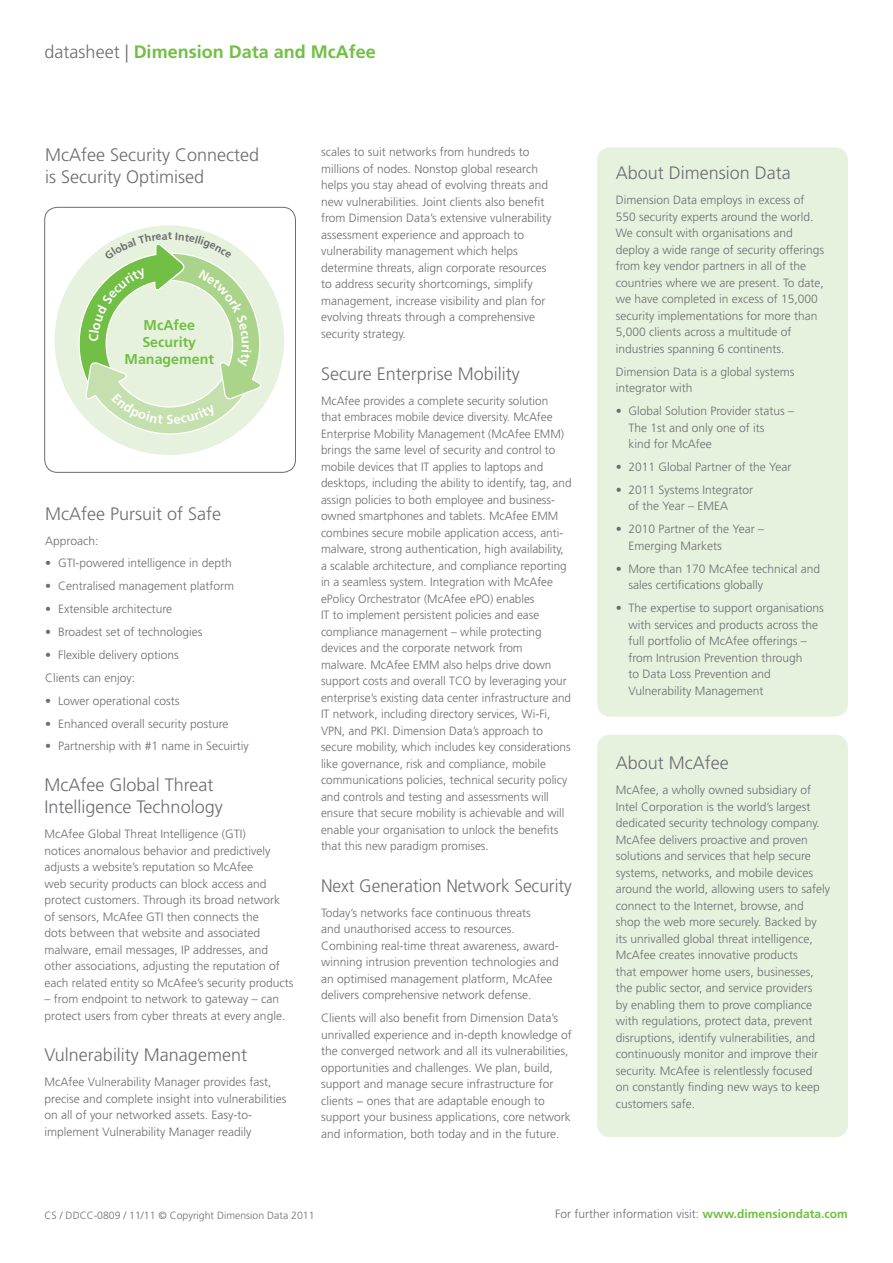
<style>
.page{position:relative;width:893px;height:1263px;background:#fff}
.page>*{position:absolute;margin:0;border:0;box-sizing:border-box;transform-origin:0 0}
.t1{font:300 18px/22.5px "Frutiger";color:#6c6d70}
.t2{font:700 18px "Frutiger";color:#71bf44}
.t3{font:300 18px "Frutiger";color:#6c6d70;scale:.96 1}
.t4{font:700 14.25px/17.1px "Frutiger";color:#71bf44;text-align:center}
.t5{font:300 12px/16.5px "Frutiger";color:#6c6d70}
.t6{font:300 10.5px "Frutiger";color:#6c6d70}
.s1{font-weight:300;color:#6c6d70}
.s2{font-weight:700;color:#71bf44}
</style>
<div class="page">
<div style="left:597px;top:147px;width:251px;height:569px;background:#e7f2de;border-radius:13px"></div>
<div style="left:597px;top:735px;width:251px;height:402px;background:#e7f2de;border-radius:13px"></div>
<div style="left:54px;top:225px;width:230px;height:230px;background:#e7f2de;border-radius:50%"></div>
<div style="left:44px;top:207px;width:252px;height:266px;border:1px solid #6c6d70;border-radius:13px"></div>
<svg style="left:78px;top:232px;width:186px;height:203px"></svg>
<h1 class="t2" style="left:45px;top:41px;width:333px"><span class="s1">datasheet |</span> Dimension Data and McAfee</h1>
<h1 class="t1" style="left:45px;top:144px;width:216px">McAfee Security Connected is Security Optimised</h1>
<p class="t4" style="left:125px;top:317px;width:91px">McAfee<br>Security<br>Management</p>
<h1 class="t1" style="left:45px;top:502px;width:178px">McAfee Pursuit of Safe</h1>
<p class="t5" style="left:45px;top:532px;width:55px">Approach:</p>
<p class="t5" style="left:45px;top:555px;width:188px">• GTI-powered intelligence in depth</p>
<p class="t5" style="left:45px;top:578px;width:190px">• Centralised management platform</p>
<p class="t5" style="left:45px;top:601px;width:128px">• Extensible architecture</p>
<p class="t5" style="left:45px;top:624px;width:159px">• Broadest set of technologies</p>
<p class="t5" style="left:45px;top:643px;width:135px;line-height:23px">• Flexible delivery options<br>Clients can enjoy:</p>
<p class="t5" style="left:45px;top:692px;width:136px">• Lower operational costs</p>
<p class="t5" style="left:45px;top:715px;width:185px">• Enhanced overall security posture</p>
<p class="t5" style="left:45px;top:738px;width:205px">• Partnership with #1 name in Secuirtiy</p>
<h1 class="t1" style="left:45px;top:773px;width:180px">McAfee Global Threat<br>Intelligence Technology</h1>
<p class="t5" style="left:45px;top:826px;width:250px">McAfee Global Threat Intelligence (GTI)<br>notices anomalous behavior and predictively adjusts a website’s reputation so McAfee<br>web security products can block access and protect customers. Through its broad network of sensors, McAfee GTI then connects the<br>dots between that website and associated malware, email messages, IP addresses, and other associations, adjusting the reputation of each related entity so McAfee’s security products</p>
<p class="t5" style="left:45px;top:991px;width:242px">– from endpoint to network to gateway – can protect users from cyber threats at every angle.</p>
<h1 class="t1" style="left:45px;top:1044px;width:204px">Vulnerability Management</h1>
<p class="t5" style="left:45px;top:1074px;width:243px">McAfee Vulnerability Manager provides fast, precise and complete insight into vulnerabilities on all of your networked assets. Easy-to&shy;implement Vulnerability Manager readily</p>
<p class="t5" style="left:321px;top:144px;width:232px">scales to suit networks from hundreds to millions of nodes. Nonstop global research helps you stay ahead of evolving threats and new vulnerabilities. Joint clients also benefit from Dimension Data’s extensive vulnerability assessment experience and approach to vulnerability management which helps determine threats, align corporate resources to address security shortcomings, simplify management, increase visibility and plan for evolving threats through a comprehensive security strategy.</p>
<h1 class="t1" style="left:321px;top:362px;width:200px">Secure Enterprise Mobility</h1>
<p class="t5" style="left:321px;top:392px;width:252px">McAfee provides a complete security solution<br>that embraces mobile device diversity. McAfee Enterprise Mobility Management (McAfee EMM) brings the same level of security and control to mobile devices that IT applies to laptops and desktops, including the ability to identify, tag, and assign policies to both employee and business&shy;owned smartphones and tablets. McAfee EMM combines secure mobile application access, anti&shy;malware, strong authentication, high availability, a scalable architecture, and compliance reporting in a seamless system. Integration with McAfee ePolicy Orchestrator (McAfee ePO) enables<br>IT to implement persistent policies and ease compliance management – while protecting devices and the corporate network from malware. McAfee EMM also helps drive down support costs and overall TCO by leveraging your enterprise’s existing data center infrastructure and IT network, including directory services, Wi-Fi, VPN, and PKI. Dimension Data’s approach to secure mobility, which includes key considerations like governance, risk and compliance, mobile communications policies, technical security policy and controls and testing and assessments will ensure that secure mobility is achievable and will enable your organisation to unlock the benefits that this new paradigm promises.</p>
<h1 class="t3" style="left:321px;top:875px;width:263px">Next Generation Network Security</h1>
<p class="t5" style="left:321px;top:904px;width:239px">Today’s networks face continuous threats<br>and unauthorised access to resources.<br>Combining real-time threat awareness, award&shy;winning intrusion prevention technologies and an optimised management platform, McAfee delivers comprehensive network defense.</p>
<p class="t5" style="left:321px;top:1010px;width:252px">Clients will also benefit from Dimension Data’s unrivalled experience and in-depth knowledge of the converged network and all its vulnerabilities, opportunities and challenges. We plan, build, support and manage secure infrastructure for clients − ones that are adaptable enough to support your business applications, core network and information, both today and in the future.</p>
<h1 class="t1" style="left:616px;top:162px;width:177px">About Dimension Data</h1>
<p class="t5" style="left:616px;top:192px;width:210px">Dimension Data employs in excess of 550 security experts around the world.<br>We consult with organisations and deploy a wide range of security offerings from key vendor partners in all of the countries where we are present. To date, we have completed in excess of 15,000 security implementations for more than 5,000 clients across a multitude of industries spanning 6 continents.</p>
<p class="t5" style="left:616px;top:363px;width:180px">Dimension Data is a global systems integrator with</p>
<p class="t5" style="left:628px;top:403px;width:167px;text-indent:-13px">• Global Solution Provider status –<br>The 1st and only one of its<br>kind for McAfee</p>
<p class="t5" style="left:616px;top:459px;width:177px">• 2011 Global Partner of the Year</p>
<p class="t5" style="left:628px;top:482px;width:126px;text-indent:-13px">• 2011 Systems Integrator of the Year – EMEA</p>
<p class="t5" style="left:628px;top:521px;width:137px;text-indent:-13px">• 2010 Partner of the Year –<br>Emerging Markets</p>
<p class="t5" style="left:628px;top:560px;width:193px;text-indent:-13px">• More than 170 McAfee technical and sales certifications globally</p>
<p class="t5" style="left:628px;top:600px;width:197px;text-indent:-13px">• The expertise to support organisations with services and products across the full portfolio of McAfee offerings – from Intrusion Prevention through<br>to Data Loss Prevention and Vulnerability Management</p>
<h1 class="t1" style="left:616px;top:752px;width:115px">About McAfee</h1>
<p class="t5" style="left:616px;top:782px;width:216px">McAfee, a wholly owned subsidiary of Intel Corporation is the world’s largest dedicated security technology company.<br>McAfee delivers proactive and proven solutions and services that help secure systems, networks, and mobile devices around the world, allowing users to safely connect to the Internet, browse, and shop the web more securely. Backed by its unrivalled global threat intelligence, McAfee creates innovative products<br>that empower home users, businesses, the public sector, and service providers<br>by enabling them to prove compliance with regulations, protect data, prevent disruptions, identify vulnerabilities, and continuously monitor and improve their security. McAfee is relentlessly focused<br>on constantly finding new ways to keep customers safe.</p>
<p class="t6" style="left:45px;top:1210px;width:271px">CS / DDCC-0809 / 11/11 © Copyright Dimension Data 2011</p>
<p class="t5" style="left:555px;top:1206px;width:294px">For further information visit: <span class="s2">www.dimensiondata.com</span></p>
</div>
